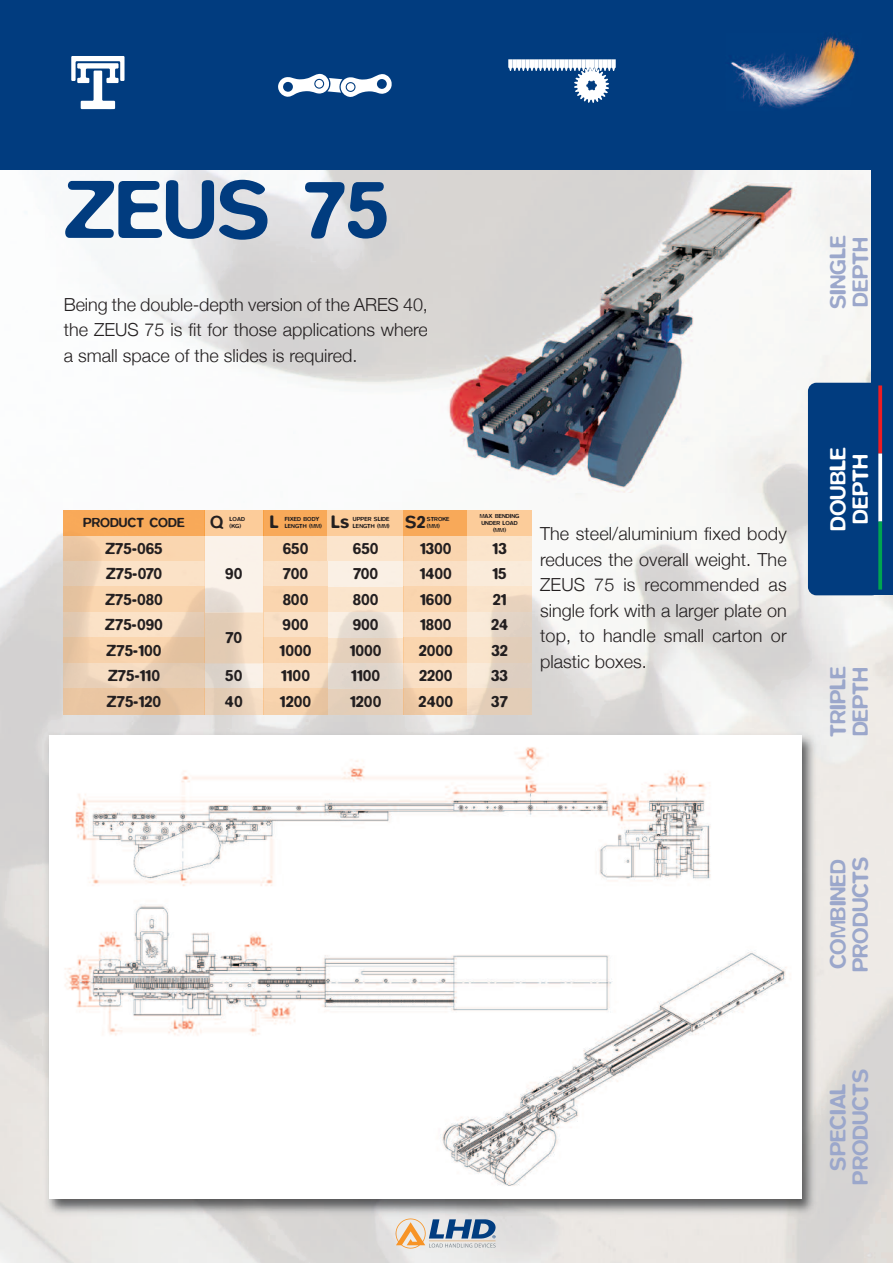
<style>
.page{position:relative;width:893px;height:1263px;background:#fff}
.page>*{position:absolute;margin:0;border:0;box-sizing:border-box;transform-origin:0 0}
.t1{font:500 84px "Blur";color:#013c7f}
.t2{font:500 22.5px/22.5px "Blur";color:#9ba7cb}
.t3{font:500 22.5px/22.5px "Blur";color:#fff;text-align:center}
.t4{font:300 18px/25.5px "Helvetica Neue";color:#231f20;text-align:justify}
.t5{font:500 18px "Blur";color:#231f20}
.t6{font:500 16.5px/25.5px "Blur";color:#231f20}
.t7{font:500 13.5px "Blur";color:#231f20}
.t8{font:500 6px/7.2px "Blur";color:#231f20}
</style>
<div class="page">
<img style="left:0;top:170px;width:893px;height:1093px">
<div style="left:0;top:0;width:893px;height:170px;background:#013c7f"></div>
<img style="left:42px;top:729px;width:779px;height:489px">
<img style="left:53px;top:736px;width:743px;height:461px">
<img style="left:428px;top:182px;width:401px;height:311px">
<img style="left:396px;top:1244px;width:29px;height:4px">
<img style="left:71px;top:56px;width:54px;height:25px">
<svg style="left:278px;top:74px;width:114px;height:23px"></svg>
<div style="left:347px;top:83px;width:7px;height:8px;background:#fff;border-radius:50%"></div>
<div style="left:315px;top:80px;width:8px;height:8px;background:#fff;border-radius:50%"></div>
<svg style="left:508px;top:59px;width:108px;height:44px"></svg>
<img style="left:730px;top:36px;width:125px;height:73px">
<div style="left:872px;top:145px;width:21px;height:450px;background:#013c7f"></div>
<div style="left:808px;top:383px;width:72px;height:212px;background:#013c7f;border-radius:9px"></div>
<svg style="left:878px;top:385px;width:4px;height:68px"></svg>
<svg style="left:878px;top:453px;width:4px;height:68px"></svg>
<svg style="left:878px;top:521px;width:4px;height:69px"></svg>
<img style="left:64px;top:510px;width:467px;height:204px">
<svg style="left:404px;top:536px;width:1px;height:178px"></svg>
<svg style="left:264px;top:510px;width:1px;height:204px"></svg>
<svg style="left:327px;top:510px;width:1px;height:204px"></svg>
<svg style="left:204px;top:510px;width:1px;height:204px"></svg>
<h1 class="t1" style="left:64px;top:160px;width:327px">ZEUS 75</h1>
<p class="t4" style="left:64px;top:290px;width:366px">Being the double-depth version of the ARES 40, the ZEUS 75 is fit for those applications where a small space of the slides is required.</p>
<p class="t7" style="left:83px;top:514px;width:103px">PRODUCT CODE</p>
<p class="t5" style="left:331px;top:512px;width:20px">Ls</p>
<p class="t8" style="left:427px;top:516px;width:24px">STROKE (MM)</p>
<p class="t8" style="left:480px;top:512px;width:41px">MAX BENDING<br>UNDER LOAD</p>
<p class="t5" style="left:270px;top:512px;width:11px">L</p>
<p class="t8" style="left:353px;top:523px;width:38px">LENGTH (MM)</p>
<p class="t5" style="left:210px;top:512px;width:15px">Q</p>
<p class="t8" style="left:230px;top:523px;width:13px">(KG)</p>
<p class="t8" style="left:285px;top:516px;width:39px">FIXED BODY<br>LENGTH (MM)</p>
<p class="t8" style="left:353px;top:516px;width:38px">UPPER SLIDE</p>
<p class="t5" style="left:405px;top:512px;width:22px">S2</p>
<p class="t8" style="left:230px;top:516px;width:17px">LOAD</p>
<p class="t8" style="left:493px;top:526px;width:14px">(MM)</p>
<p class="t6" style="left:105px;top:535px;width:59px">Z75-065<br>Z75-070<br>Z75-080<br>Z75-090<br>Z75-100<br>Z75-110<br>Z75-120</p>
<p class="t6" style="left:225px;top:561px;width:19px">90</p>
<p class="t6" style="left:226px;top:624px;width:18px">70</p>
<p class="t6" style="left:225px;top:663px;width:19px">50</p>
<p class="t6" style="left:225px;top:688px;width:19px">40</p>
<p class="t6" style="left:283px;top:535px;width:27px">650</p>
<p class="t6" style="left:353px;top:535px;width:27px">650</p>
<p class="t6" style="left:353px;top:586px;width:27px">800</p>
<p class="t6" style="left:350px;top:637px;width:33px">1000</p>
<p class="t6" style="left:350px;top:688px;width:33px">1200</p>
<p class="t6" style="left:420px;top:535px;width:33px">1300</p>
<p class="t6" style="left:493px;top:535px;width:16px">13</p>
<p class="t6" style="left:283px;top:561px;width:27px">700</p>
<p class="t6" style="left:420px;top:561px;width:34px">1400</p>
<p class="t6" style="left:492px;top:561px;width:16px">15</p>
<p class="t6" style="left:283px;top:586px;width:27px">800</p>
<p class="t6" style="left:420px;top:586px;width:33px">1600</p>
<p class="t6" style="left:493px;top:586px;width:15px">21</p>
<p class="t6" style="left:283px;top:612px;width:27px">900</p>
<p class="t6" style="left:420px;top:612px;width:33px">1800</p>
<p class="t6" style="left:491px;top:612px;width:19px">24</p>
<p class="t6" style="left:280px;top:637px;width:33px">1000</p>
<p class="t6" style="left:419px;top:637px;width:36px">2000</p>
<p class="t6" style="left:491px;top:637px;width:18px">32</p>
<p class="t6" style="left:281px;top:663px;width:31px">1100</p>
<p class="t6" style="left:419px;top:663px;width:35px">2200</p>
<p class="t6" style="left:491px;top:663px;width:18px">33</p>
<p class="t6" style="left:280px;top:688px;width:33px">1200</p>
<p class="t6" style="left:419px;top:688px;width:36px">2400</p>
<p class="t6" style="left:491px;top:688px;width:18px">37</p>
<p class="t6" style="left:353px;top:561px;width:27px">700</p>
<p class="t6" style="left:353px;top:612px;width:27px">900</p>
<p class="t6" style="left:351px;top:663px;width:31px">1100</p>
<p class="t4" style="left:540px;top:520px;width:248px">The steel/aluminium fixed body reduces the overall weight. The ZEUS 75 is recommended as single fork with a larger plate on top, to handle small carton or plastic boxes.</p>
<p class="t2" style="left:826px;top:309px;width:75px;rotate:-90deg">SINGLE<br>DEPTH</p>
<p class="t3" style="left:826px;top:531px;width:85px;rotate:-90deg">DOUBLE<br>DEPTH</p>
<p class="t2" style="left:826px;top:737px;width:73px;rotate:-90deg">TRIPLE<br>DEPTH</p>
<p class="t2" style="left:826px;top:972px;width:117px;rotate:-90deg">COMBINED<br>PRODUCTS</p>
<p class="t2" style="left:826px;top:1185px;width:117px;text-align:center;rotate:-90deg">SPECIAL<br>PRODUCTS</p>
</div>
